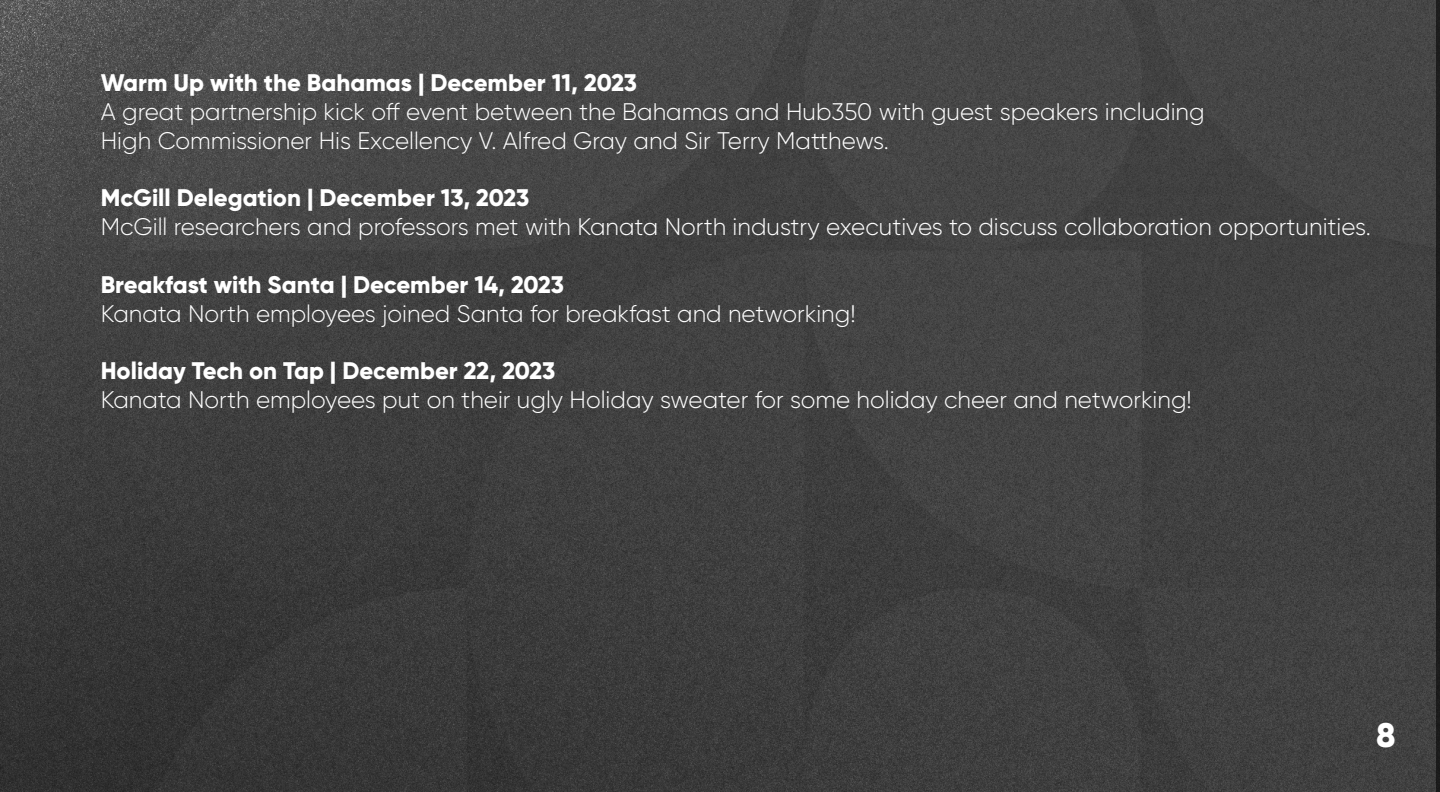
<style>
.page{position:relative;width:1440px;height:792px;background:#fff}
.page>*{position:absolute;margin:0;border:0;box-sizing:border-box;transform-origin:0 0}
.t1{font:800 34px "Gilroy";color:#fff}
.t2{font:300 24px/28.8px "Gilroy";color:#fff}
.t3{font:800 24px "Gilroy";color:#fff}
</style>
<div class="page">
<img style="left:0;top:0;width:1436px;height:792px">
<hr style="left:1436px;top:0;width:4px;height:792px;background:#1c1c1c">
<p class="t3" style="left:101px;top:68px;width:538px">Warm Up with the Bahamas | December 11, 2023</p>
<p class="t2" style="left:101px;top:97px;width:1105px">A great partnership kick off event between the Bahamas and Hub350 with guest speakers including<br>High Commissioner His Excellency V. Alfred Gray and Sir Terry Matthews.</p>
<p class="t3" style="left:101px;top:183px;width:430px">McGill Delegation | December 13, 2023</p>
<p class="t2" style="left:101px;top:212px;width:1272px">McGill researchers and professors met with Kanata North industry executives to discuss collaboration opportunities.</p>
<p class="t3" style="left:101px;top:269px;width:465px">Breakfast with Santa | December 14, 2023</p>
<p class="t2" style="left:101px;top:299px;width:756px">Kanata North employees joined Santa for breakfast and networking!</p>
<p class="t3" style="left:101px;top:356px;width:456px">Holiday Tech on Tap | December 22, 2023</p>
<p class="t2" style="left:101px;top:385px;width:1093px">Kanata North employees put on their ugly Holiday sweater for some holiday cheer and networking!</p>
<h1 class="t1" style="left:1376px;top:714px;width:21px">8</h1>
</div>
